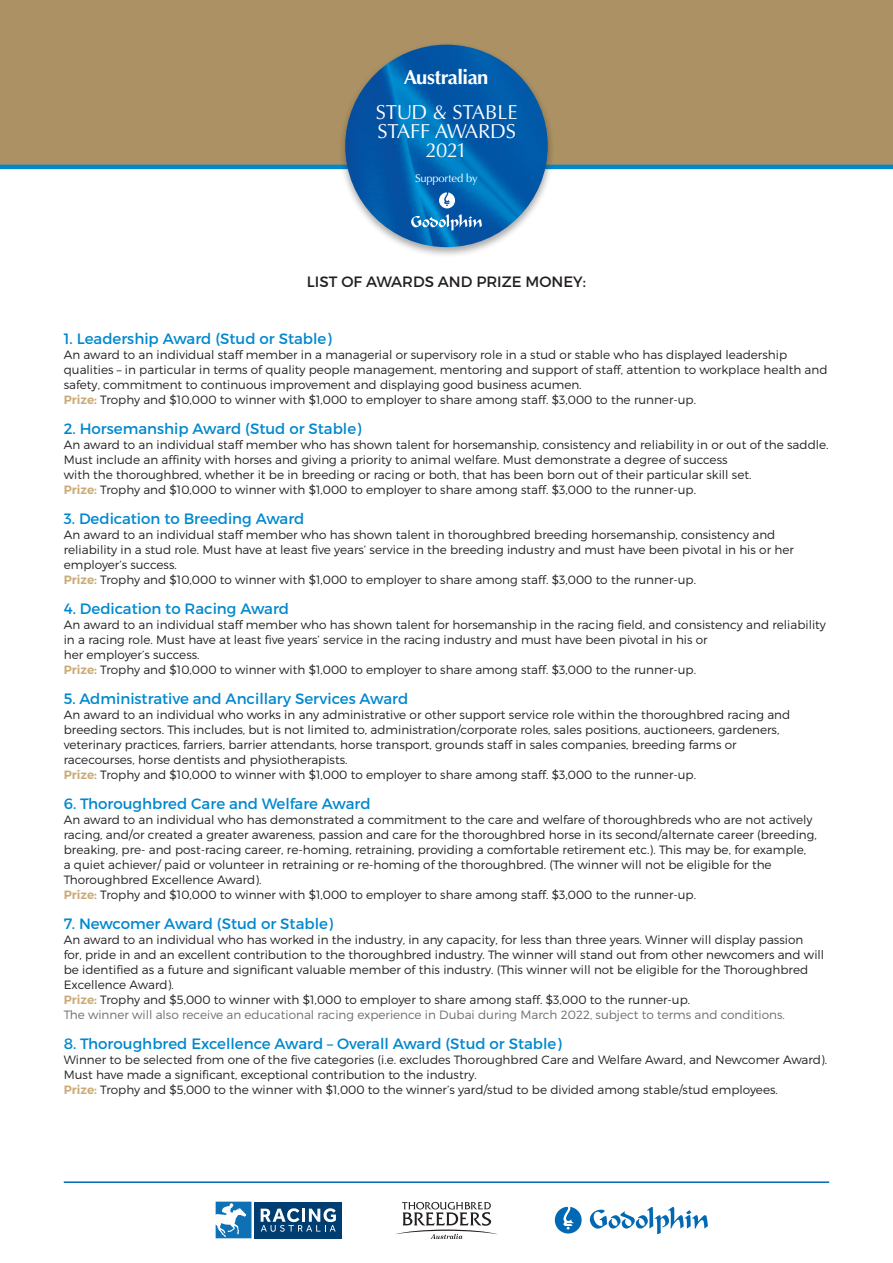
<style>
.page{position:relative;width:893px;height:1263px;background:#fff}
.page>*{position:absolute;margin:0;border:0;box-sizing:border-box;transform-origin:0 0}
.t1{font:20.25px/19px "Optima";letter-spacing:-.01em;color:#fff;text-align:center}
.t2{font:700 20.25px "Optima";letter-spacing:-.025em;color:#fff}
.Award_title{font:15px "Montserrat";color:#0088ce}
.Non-underlined{font:15px "Montserrat";color:#231f20}
.Body_text{font:300 12px/15px "Montserrat";color:#231f20}
.Body_text-2{font:300 12px "Montserrat";color:#6c6d70}
.t3{font:11.25px "Optima";letter-spacing:-.03em;color:#fff}
.s1{font-weight:600;color:#cbaa76}
</style>
<div class="page">
<div style="left:0;top:0;width:893px;height:166px;background:#ab9163"></div>
<hr style="left:0;top:165px;width:893px;height:4px;background:#0088ce">
<div style="left:338px;top:42px;width:217px;height:217px;background:#231f20;opacity:.4"></div>
<img style="left:345px;top:45px;width:203px;height:202px;border-radius:101px">
<svg style="left:439px;top:192px;width:16px;height:16px"></svg>
<svg style="left:411px;top:214px;width:71px;height:17px"></svg>
<svg style="left:555px;top:1207px;width:27px;height:26px"></svg>
<svg style="left:590px;top:1207px;width:118px;height:27px"></svg>
<div style="left:254px;top:1202px;width:88px;height:36px;background:#003d71"></div>
<svg style="left:216px;top:1202px;width:35px;height:36px"></svg>
<svg style="left:261px;top:1208px;width:75px;height:24px"></svg>
<hr style="left:64px;top:1181px;width:765px;height:2px;background:#0168b3">
<svg style="left:395px;top:1202px;width:103px;height:37px"></svg>
<h1 class="t2" style="left:404px;top:65px;width:86px">Australian</h1>
<h1 class="t1" style="left:376px;top:103px;width:143px">STUD &amp; STABLE<br>STAFF AWARDS<br>2021</h1>
<p class="t3" style="left:415px;top:172px;width:64px">Supported by</p>
<p class="Non-underlined" style="left:307px;top:272px;width:281px">LIST OF AWARDS AND PRIZE MONEY:</p>
<p class="Award_title" style="left:64px;top:330px;width:269px">1. Leadership Award (Stud or Stable)</p>
<p class="Body_text" style="left:64px;top:347px;width:765px">An award to an individual staff member in a managerial or supervisory role in a stud or stable who has displayed leadership qualities – in particular in terms of quality people management, mentoring and support of staff, attention to workplace health and safety, commitment to continuous improvement and displaying good business acumen.</p>
<p class="Body_text" style="left:64px;top:392px;width:634px"><span class="s1">Prize:</span> Trophy and $10,000 to winner with $1,000 to employer to share among staff. $3,000 to the runner-up.</p>
<p class="Award_title" style="left:64px;top:420px;width:299px">2. Horsemanship Award (Stud or Stable)</p>
<p class="Body_text" style="left:64px;top:437px;width:766px">An award to an individual staff member who has shown talent for horsemanship, consistency and reliability in or out of the saddle.<br>Must include an affinity with horses and giving a priority to animal welfare. Must demonstrate a degree of success<br>with the thoroughbred, whether it be in breeding or racing or both, that has been born out of their particular skill set.</p>
<p class="Body_text" style="left:64px;top:482px;width:634px"><span class="s1">Prize:</span> Trophy and $10,000 to winner with $1,000 to employer to share among staff. $3,000 to the runner-up.</p>
<p class="Award_title" style="left:64px;top:510px;width:242px">3. Dedication to Breeding Award</p>
<p class="Body_text" style="left:64px;top:527px;width:732px">An award to an individual staff member who has shown talent in thoroughbred breeding horsemanship, consistency and reliability in a stud role. Must have at least five years’ service in the breeding industry and must have been pivotal in his or her employer’s success.</p>
<p class="Body_text" style="left:64px;top:572px;width:634px"><span class="s1">Prize:</span> Trophy and $10,000 to winner with $1,000 to employer to share among staff. $3,000 to the runner-up.</p>
<p class="Award_title" style="left:64px;top:600px;width:227px">4. Dedication to Racing Award</p>
<p class="Body_text" style="left:64px;top:617px;width:764px">An award to an individual staff member who has shown talent for horsemanship in the racing field, and consistency and reliability in a racing role. Must have at least five years’ service in the racing industry and must have been pivotal in his or</p>
<p class="Body_text" style="left:64px;top:647px;width:137px">her employer’s success.</p>
<p class="Body_text" style="left:64px;top:662px;width:634px"><span class="s1">Prize:</span> Trophy and $10,000 to winner with $1,000 to employer to share among staff. $3,000 to the runner-up.</p>
<p class="Award_title" style="left:64px;top:690px;width:346px">5. Administrative and Ancillary Services Award</p>
<p class="Body_text" style="left:64px;top:707px;width:728px">An award to an individual who works in any administrative or other support service role within the thoroughbred racing and breeding sectors. This includes, but is not limited to, administration/corporate roles, sales positions, auctioneers, gardeners, veterinary practices, farriers, barrier attendants, horse transport, grounds staff in sales companies, breeding farms or racecourses, horse dentists and physiotherapists.</p>
<p class="Body_text" style="left:64px;top:767px;width:634px"><span class="s1">Prize:</span> Trophy and $10,000 to winner with $1,000 to employer to share among staff. $3,000 to the runner-up.</p>
<p class="Award_title" style="left:64px;top:795px;width:308px">6. Thoroughbred Care and Welfare Award</p>
<p class="Body_text" style="left:64px;top:812px;width:754px">An award to an individual who has demonstrated a commitment to the care and welfare of thoroughbreds who are not actively racing, and/or created a greater awareness, passion and care for the thoroughbred horse in its second/alternate career (breeding, breaking, pre- and post-racing career, re-homing, retraining, providing a comfortable retirement etc.). This may be, for example,<br>a quiet achiever/ paid or volunteer in retraining or re-homing of the thoroughbred. (The winner will not be eligible for the Thoroughbred Excellence Award).</p>
<p class="Body_text" style="left:64px;top:887px;width:634px"><span class="s1">Prize:</span> Trophy and $10,000 to winner with $1,000 to employer to share among staff. $3,000 to the runner-up.</p>
<p class="Award_title" style="left:64px;top:915px;width:271px">7. Newcomer Award (Stud or Stable)</p>
<p class="Body_text" style="left:64px;top:932px;width:762px">An award to an individual who has worked in the industry, in any capacity, for less than three years. Winner will display passion for, pride in and an excellent contribution to the thoroughbred industry. The winner will stand out from other newcomers and will be identified as a future and significant valuable member of this industry. (This winner will not be eligible for the Thoroughbred Excellence Award).</p>
<p class="Body_text" style="left:64px;top:992px;width:628px"><span class="s1">Prize:</span> Trophy and $5,000 to winner with $1,000 to employer to share among staff. $3,000 to the runner-up.</p>
<p class="Body_text-2" style="left:64px;top:1008px;width:723px">The winner will also receive an educational racing experience in Dubai during March 2022, subject to terms and conditions.</p>
<p class="Award_title" style="left:64px;top:1035px;width:499px">8. Thoroughbred Excellence Award – Overall Award (Stud or Stable)</p>
<p class="Body_text" style="left:64px;top:1052px;width:765px">Winner to be selected from one of the five categories (i.e. excludes Thoroughbred Care and Welfare Award, and Newcomer Award).<br>Must have made a significant, exceptional contribution to the industry.</p>
<p class="Body_text" style="left:64px;top:1082px;width:716px"><span class="s1">Prize:</span> Trophy and $5,000 to the winner with $1,000 to the winner’s yard/stud to be divided among stable/stud employees.</p>
</div>
